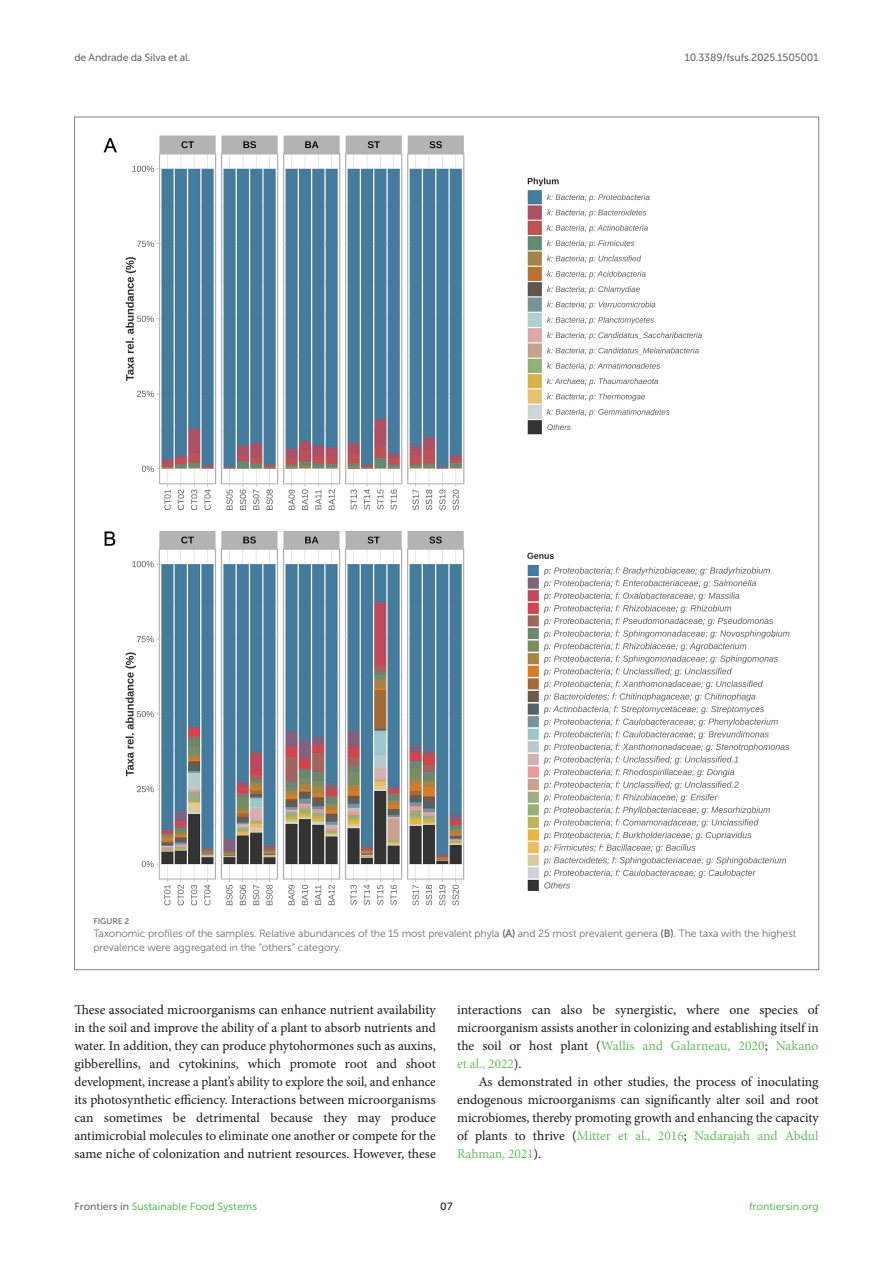
<style>
.page{position:relative;width:893px;height:1263px;background:#fff}
.page>*{position:absolute;margin:0;border:0;box-sizing:border-box;transform-origin:0 0}
.TEXT{font:13.5px/18px "Minion Pro";letter-spacing:-.005em;color:#1b1c1b;text-align:justify}
.FIG_LEG{font:10.5px/13.5px "Museo Sans 300";letter-spacing:-.01em;color:#706f70}
.t1{font:10.5px "Museo Sans 500";color:#65c161}
.t2{font:10.5px "Museo Sans 500";letter-spacing:-.015em;color:#706f70}
.t3{font:10.5px "Museo Sans 500";color:#1b1c1b}
.FIG_HD{font:8.25px "Museo Sans 700";letter-spacing:-.01em;color:#7e7f7f}
.s1{font-family:"Museo Sans 700"}
.s2{color:#65c161}
.s3{color:#706f70}
</style>
<div class="page">
<img style="left:104px;top:136px;width:685px;height:769px">
<p class="t2" style="left:74px;top:51px;width:118px">de Andrade da Silva et al.</p>
<p class="t2" style="left:685px;top:51px;width:135px">10.3389/fsufs.2025.1505001</p>
<p class="FIG_HD" style="left:94px;top:916px;width:37px">FIGURE 2</p>
<p class="FIG_LEG" style="left:94px;top:927px;width:704px">Taxonomic profiles of the samples. Relative abundances of the 15 most prevalent phyla <span class="s1">(A)</span> and 25 most prevalent genera <span class="s1">(B)</span>. The taxa with the highest prevalence were aggregated in the “others” category.</p>
<p class="TEXT" style="left:74px;top:1001px;width:363px">These associated microorganisms can enhance nutrient availability in the soil and improve the ability of a plant to absorb nutrients and water. In addition, they can produce phytohormones such as auxins, gibberellins, and cytokinins, which promote root and shoot development, increase a plant’s ability to explore the soil, and enhance its photosynthetic efficiency. Interactions between microorganisms can sometimes be detrimental because they may produce antimicrobial molecules to eliminate one another or compete for the same niche of colonization and nutrient resources. However, these</p>
<p class="TEXT" style="left:457px;top:1001px;width:363px">interactions can also be synergistic, where one species of microorganism assists another in colonizing and establishing itself in the soil or host plant (<span class="s2">Wallis and Galarneau, 2020</span>; <span class="s2">Nakano et al., 2022</span>).</p>
<p class="TEXT" style="left:457px;top:1073px;width:363px;text-indent:21px">As demonstrated in other studies, the process of inoculating endogenous microorganisms can significantly alter soil and root microbiomes, thereby promoting growth and enhancing the capacity of plants to thrive (<span class="s2">Mitter et al., 2016</span>; <span class="s2">Nadarajah and Abdul Rahman, 2021</span>).</p>
<p class="t1" style="left:74px;top:1200px;width:184px"><span class="s3">Frontiers in</span> Sustainable Food Systems</p>
<p class="t3" style="left:440px;top:1200px;width:14px">07</p>
<p class="t1" style="left:749px;top:1200px;width:71px">frontiersin.org</p>
</div>
